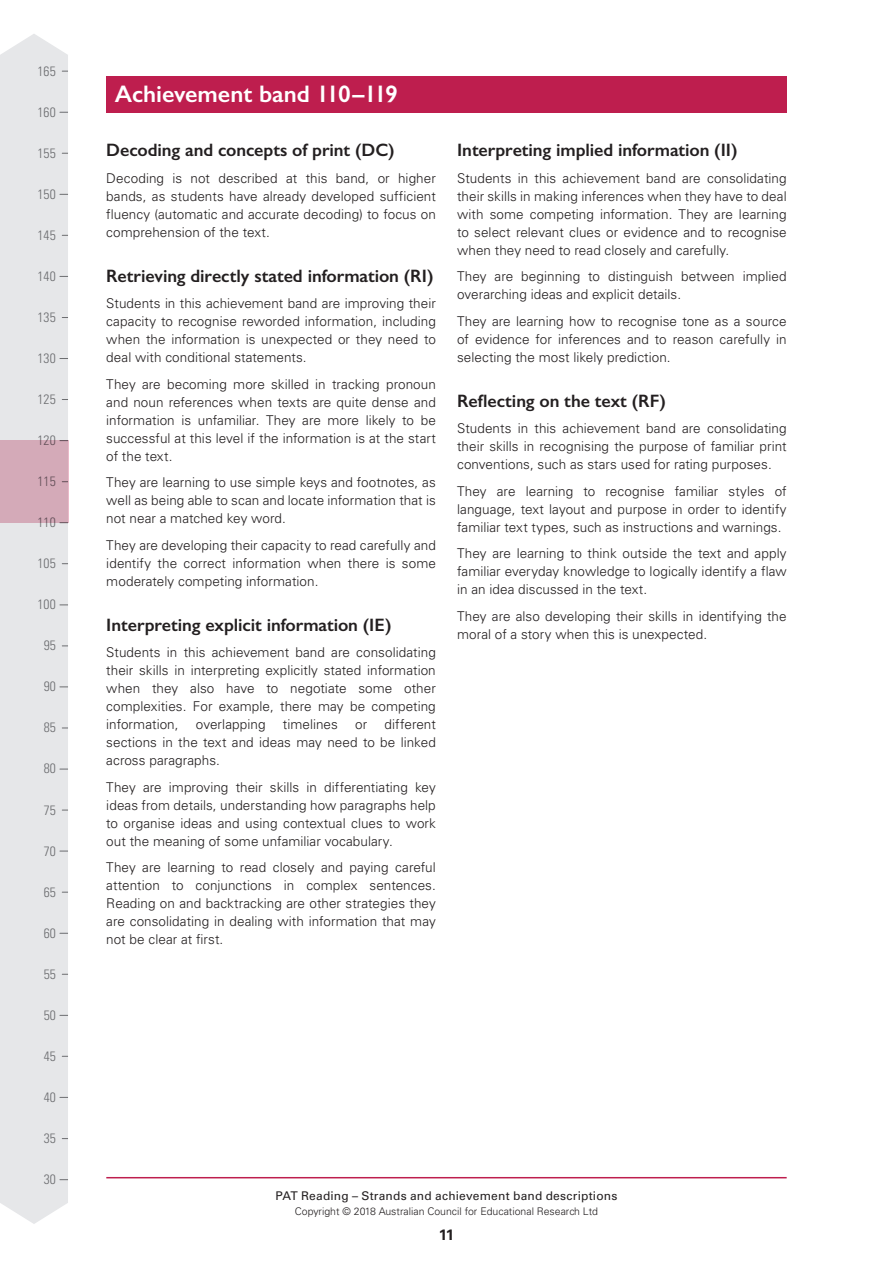
<style>
.page{position:relative;width:893px;height:1263px;background:#fff}
.page>*{position:absolute;margin:0;border:0;box-sizing:border-box;transform-origin:0 0}
.t1{font:600 24px "Gill Sans";color:#fff}
.t2{font:600 18px "Gill Sans";letter-spacing:-.005em;color:#231f20}
.t3{font:700 15px "Univers LT Std";color:#231f20}
.t4{font:300 13.5px/18px "Univers LT Std";letter-spacing:.005em;color:#231f20;text-align:justify}
.t5{font:300 condensed 13.5px "Univers LT Std";color:#6c6d70}
.t6{font:12px "Univers LT Std";letter-spacing:.015em;color:#231f20}
.t7{font:300 10.5px "Univers LT Std";color:#231f20}
</style>
<div class="page">
<hr style="left:106px;top:1177px;width:681px;height:1px;background:#be1e4e">
<div style="left:106px;top:77px;width:681px;height:36px;background:#be1e4e"></div>
<div style="left:0;top:34px;width:68px;height:1190px;background:#e6e7e9"></div>
<div style="left:0;top:441px;width:68px;height:82px;background:#d4aab8"></div>
<p class="t5" style="left:38px;top:63px;width:20px">165</p>
<p class="t5" style="left:38px;top:104px;width:20px">160</p>
<p class="t5" style="left:38px;top:145px;width:20px">155</p>
<p class="t5" style="left:38px;top:186px;width:20px">150</p>
<p class="t5" style="left:38px;top:227px;width:20px">145</p>
<p class="t5" style="left:38px;top:268px;width:20px">140</p>
<p class="t5" style="left:38px;top:309px;width:20px">135</p>
<p class="t5" style="left:38px;top:350px;width:20px">130</p>
<p class="t5" style="left:38px;top:391px;width:20px">125</p>
<p class="t5" style="left:38px;top:432px;width:20px">120</p>
<p class="t5" style="left:38px;top:473px;width:20px">115</p>
<p class="t5" style="left:38px;top:514px;width:20px">110</p>
<p class="t5" style="left:38px;top:555px;width:20px">105</p>
<p class="t5" style="left:38px;top:596px;width:20px">100</p>
<p class="t5" style="left:44px;top:637px;width:14px">95</p>
<p class="t5" style="left:44px;top:679px;width:14px">90</p>
<p class="t5" style="left:44px;top:720px;width:14px">85</p>
<p class="t5" style="left:44px;top:760px;width:14px">80</p>
<p class="t5" style="left:44px;top:802px;width:14px">75</p>
<p class="t5" style="left:44px;top:843px;width:14px">70</p>
<p class="t5" style="left:44px;top:884px;width:14px">65</p>
<p class="t5" style="left:44px;top:925px;width:14px">60</p>
<p class="t5" style="left:44px;top:966px;width:14px">55</p>
<p class="t5" style="left:44px;top:1007px;width:14px">50</p>
<p class="t5" style="left:44px;top:1048px;width:14px">45</p>
<p class="t5" style="left:44px;top:1089px;width:14px">40</p>
<p class="t5" style="left:44px;top:1130px;width:14px">35</p>
<p class="t5" style="left:44px;top:1171px;width:14px">30</p>
<h1 class="t1" style="left:115px;top:80px;width:285px">Achievement band 110–119</h1>
<h2 class="t2" style="left:106px;top:139px;width:290px">Decoding and concepts of print (DC)</h2>
<p class="t4" style="left:106px;top:169px;width:331px">Decoding is not described at this band, or higher bands, as students have already developed sufficient fluency (automatic and accurate decoding) to focus on comprehension of the text.</p>
<h2 class="t2" style="left:106px;top:265px;width:329px">Retrieving directly stated information (RI)</h2>
<p class="t4" style="left:106px;top:294px;width:331px">Students in this achievement band are improving their capacity to recognise reworded information, including when the information is unexpected or they need to deal with conditional statements.</p>
<p class="t4" style="left:106px;top:375px;width:331px">They are becoming more skilled in tracking pronoun and noun references when texts are quite dense and information is unfamiliar. They are more likely to be successful at this level if the information is at the start of the text.</p>
<p class="t4" style="left:106px;top:473px;width:331px">They are learning to use simple keys and footnotes, as well as being able to scan and locate information that is not near a matched key word.</p>
<p class="t4" style="left:106px;top:536px;width:331px">They are developing their capacity to read carefully and identify the correct information when there is some moderately competing information.</p>
<h2 class="t2" style="left:106px;top:614px;width:287px">Interpreting explicit information (IE)</h2>
<p class="t4" style="left:106px;top:643px;width:331px">Students in this achievement band are consolidating their skills in interpreting explicitly stated information when they also have to negotiate some other complexities. For example, there may be competing information,</p>
<p class="t4" style="left:106px;top:715px;width:331px;text-indent:278px">different sections in the text and ideas may need to be linked across paragraphs.</p>
<p class="t4" style="left:106px;top:778px;width:331px">They are improving their skills in differentiating key ideas from details, understanding how paragraphs help to organise ideas and using contextual clues to work out the meaning of some unfamiliar vocabulary.</p>
<p class="t4" style="left:106px;top:858px;width:331px;text-align:left">They are learning to read closely and paying careful attention to conjunctions in complex sentences.<br>Reading on and backtracking are other strategies they are consolidating in dealing with information that may not be clear at first.</p>
<p class="t4" style="left:196px;top:715px;width:71px">overlapping</p>
<p class="t4" style="left:283px;top:715px;width:56px">timelines</p>
<p class="t4" style="left:355px;top:715px;width:14px">or</p>
<h2 class="t2" style="left:457px;top:139px;width:282px">Interpreting implied information (II)</h2>
<p class="t4" style="left:457px;top:169px;width:331px">Students in this achievement band are consolidating their skills in making inferences when they have to deal with some competing information. They are learning to select relevant clues or evidence and to recognise when they need to read closely and carefully.</p>
<p class="t4" style="left:457px;top:267px;width:331px">They are beginning to distinguish between implied overarching ideas and explicit details.</p>
<p class="t4" style="left:457px;top:312px;width:331px">They are learning how to recognise tone as a source of evidence for inferences and to reason carefully in selecting the most likely prediction.</p>
<h2 class="t2" style="left:457px;top:390px;width:210px">Reflecting on the text (RF)</h2>
<p class="t4" style="left:457px;top:419px;width:331px">Students in this achievement band are consolidating their skills in recognising the purpose of familiar print conventions, such as stars used for rating purposes.</p>
<p class="t4" style="left:457px;top:482px;width:331px">They are learning to recognise familiar styles of language, text layout and purpose in order to identify familiar text types, such as instructions and warnings.</p>
<p class="t4" style="left:457px;top:544px;width:331px">They are learning to think outside the text and apply familiar everyday knowledge to logically identify a flaw in an idea discussed in the text.</p>
<p class="t4" style="left:457px;top:607px;width:331px">They are also developing their skills in identifying the moral of a story when this is unexpected.</p>
<p class="t6" style="left:275px;top:1188px;width:344px">PAT Reading – Strands and achievement band descriptions</p>
<p class="t7" style="left:295px;top:1205px;width:305px">Copyright © 2018 Australian Council for Educational Research Ltd</p>
<p class="t3" style="left:439px;top:1226px;width:17px">11</p>
</div>
